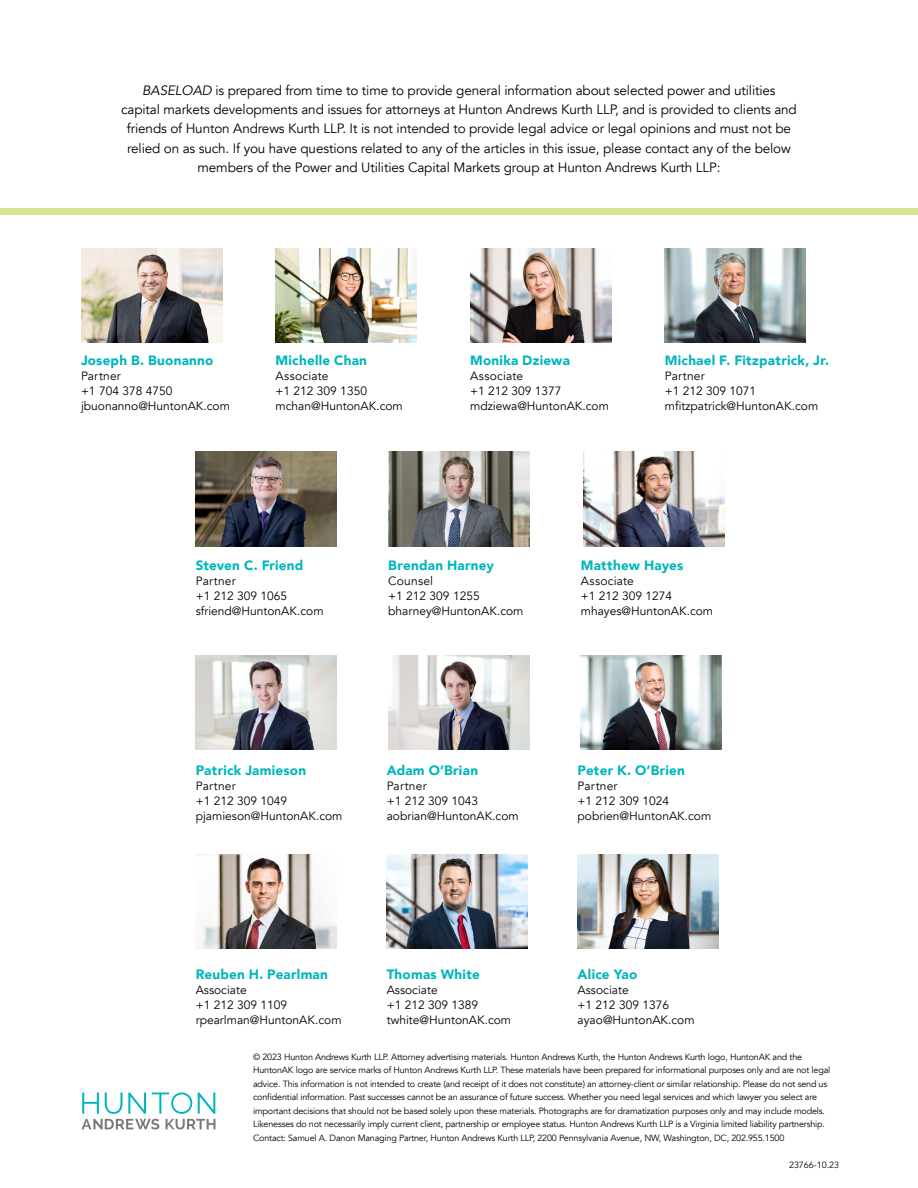
<style>
.page{position:relative;width:918px;height:1188px;background:#fff}
.page>*{position:absolute;margin:0;border:0;box-sizing:border-box;transform-origin:0 0}
.t1{font:13.5px/19.5px "Avenir";letter-spacing:-.01em;color:#000;text-align:center}
.t2{font:900 13.5px "Avenir";letter-spacing:.015em;color:#00b6bb}
.t3{font:12px/15px "Avenir";color:#000}
.t4{font:9px/13.5px "Avenir";letter-spacing:-.02em;color:#000}
.s1{font-style:italic}
</style>
<div class="page">
<div style="left:0;top:209px;width:918px;height:6px;background:#d4e48f"></div>
<svg style="left:81px;top:1092px;width:135px;height:38px"></svg>
<svg style="left:82px;top:1093px;width:133px;height:37px"></svg>
<img style="left:276px;top:249px;width:141px;height:94px">
<img style="left:81px;top:249px;width:141px;height:94px">
<img style="left:196px;top:452px;width:141px;height:94px">
<img style="left:388px;top:656px;width:142px;height:94px">
<img style="left:470px;top:249px;width:141px;height:94px">
<img style="left:665px;top:249px;width:141px;height:94px">
<img style="left:196px;top:855px;width:141px;height:94px">
<img style="left:387px;top:855px;width:141px;height:94px">
<img style="left:578px;top:855px;width:141px;height:94px">
<img style="left:196px;top:656px;width:141px;height:94px">
<img style="left:581px;top:656px;width:141px;height:94px">
<img style="left:388px;top:452px;width:142px;height:94px">
<img style="left:583px;top:452px;width:141px;height:94px">
<p class="t1" style="left:121px;top:80px;width:677px"><span class="s1">BASELOAD</span> is prepared from time to time to provide general information about selected power and utilities capital markets developments and issues for attorneys at Hunton Andrews Kurth LLP, and is provided to clients and friends of Hunton Andrews Kurth LLP. It is not intended to provide legal advice or legal opinions and must not be relied on as such. If you have questions related to any of the articles in this issue, please contact any of the below members of the Power and Utilities Capital Markets group at Hunton Andrews Kurth LLP:</p>
<h1 class="t2" style="left:81px;top:349px;width:134px">Joseph B. Buonanno</h1>
<h2 class="t3" style="left:81px;top:368px;width:150px">Partner<br>+1 704 378 4750 jbuonanno@HuntonAK.com</h2>
<h1 class="t2" style="left:276px;top:349px;width:93px">Michelle Chan</h1>
<h2 class="t3" style="left:276px;top:368px;width:129px">Associate<br>+1 212 309 1350 mchan@HuntonAK.com</h2>
<h1 class="t2" style="left:470px;top:349px;width:101px">Monika Dziewa</h1>
<h2 class="t3" style="left:470px;top:368px;width:140px">Associate<br>+1 212 309 1377 mdziewa@HuntonAK.com</h2>
<h1 class="t2" style="left:665px;top:349px;width:166px">Michael F. Fitzpatrick, Jr.</h1>
<h2 class="t3" style="left:665px;top:368px;width:155px">Partner<br>+1 212 309 1071 mfitzpatrick@HuntonAK.com</h2>
<h1 class="t2" style="left:196px;top:554px;width:109px">Steven C. Friend</h1>
<h2 class="t3" style="left:196px;top:573px;width:129px">Partner<br>+1 212 309 1065 sfriend@HuntonAK.com</h2>
<h1 class="t2" style="left:388px;top:554px;width:107px">Brendan Harney</h1>
<h2 class="t3" style="left:388px;top:573px;width:137px">Counsel<br>+1 212 309 1255 bharney@HuntonAK.com</h2>
<h1 class="t2" style="left:581px;top:554px;width:104px">Matthew Hayes</h1>
<h2 class="t3" style="left:581px;top:573px;width:134px">Associate<br>+1 212 309 1274 mhayes@HuntonAK.com</h2>
<h1 class="t2" style="left:196px;top:759px;width:112px">Patrick Jamieson</h1>
<h2 class="t3" style="left:196px;top:778px;width:148px">Partner<br>+1 212 309 1049 pjamieson@HuntonAK.com</h2>
<h1 class="t2" style="left:387px;top:759px;width:93px">Adam O’Brian</h1>
<h2 class="t3" style="left:387px;top:778px;width:134px">Partner<br>+1 212 309 1043 aobrian@HuntonAK.com</h2>
<h1 class="t2" style="left:196px;top:963px;width:134px">Reuben H. Pearlman</h1>
<h2 class="t3" style="left:196px;top:983px;width:147px">Associate<br>+1 212 309 1109 rpearlman@HuntonAK.com</h2>
<h1 class="t2" style="left:387px;top:963px;width:95px">Thomas White</h1>
<h2 class="t3" style="left:387px;top:983px;width:126px">Associate<br>+1 212 309 1389 twhite@HuntonAK.com</h2>
<h1 class="t2" style="left:578px;top:759px;width:109px">Peter K. O’Brien</h1>
<h2 class="t3" style="left:578px;top:778px;width:135px">Partner<br>+1 212 309 1024 pobrien@HuntonAK.com</h2>
<h1 class="t2" style="left:578px;top:963px;width:61px">Alice Yao</h1>
<h2 class="t3" style="left:578px;top:983px;width:118px">Associate<br>+1 212 309 1376 ayao@HuntonAK.com</h2>
<p class="t4" style="left:253px;top:1050px;width:579px">© 2023 Hunton Andrews Kurth LLP. Attorney advertising materials. Hunton Andrews Kurth, the Hunton Andrews Kurth logo, HuntonAK and the HuntonAK logo are service marks of Hunton Andrews Kurth LLP. These materials have been prepared for informational purposes only and are not legal advice. This information is not intended to create (and receipt of it does not constitute) an attorney-client or similar relationship. Please do not send us confidential information. Past successes cannot be an assurance of future success. Whether you need legal services and which lawyer you select are important decisions that should not be based solely upon these materials. Photographs are for dramatization purposes only and may include models.<br>Likenesses do not necessarily imply current client, partnership or employee status. Hunton Andrews Kurth LLP is a Virginia limited liability partnership.<br>Contact: Samuel A. Danon Managing Partner, Hunton Andrews Kurth LLP, 2200 Pennsylvania Avenue, NW, Washington, DC, 202.955.1500</p>
<p class="t4" style="left:789px;top:1158px;width:52px">23766-10.23</p>
</div>
